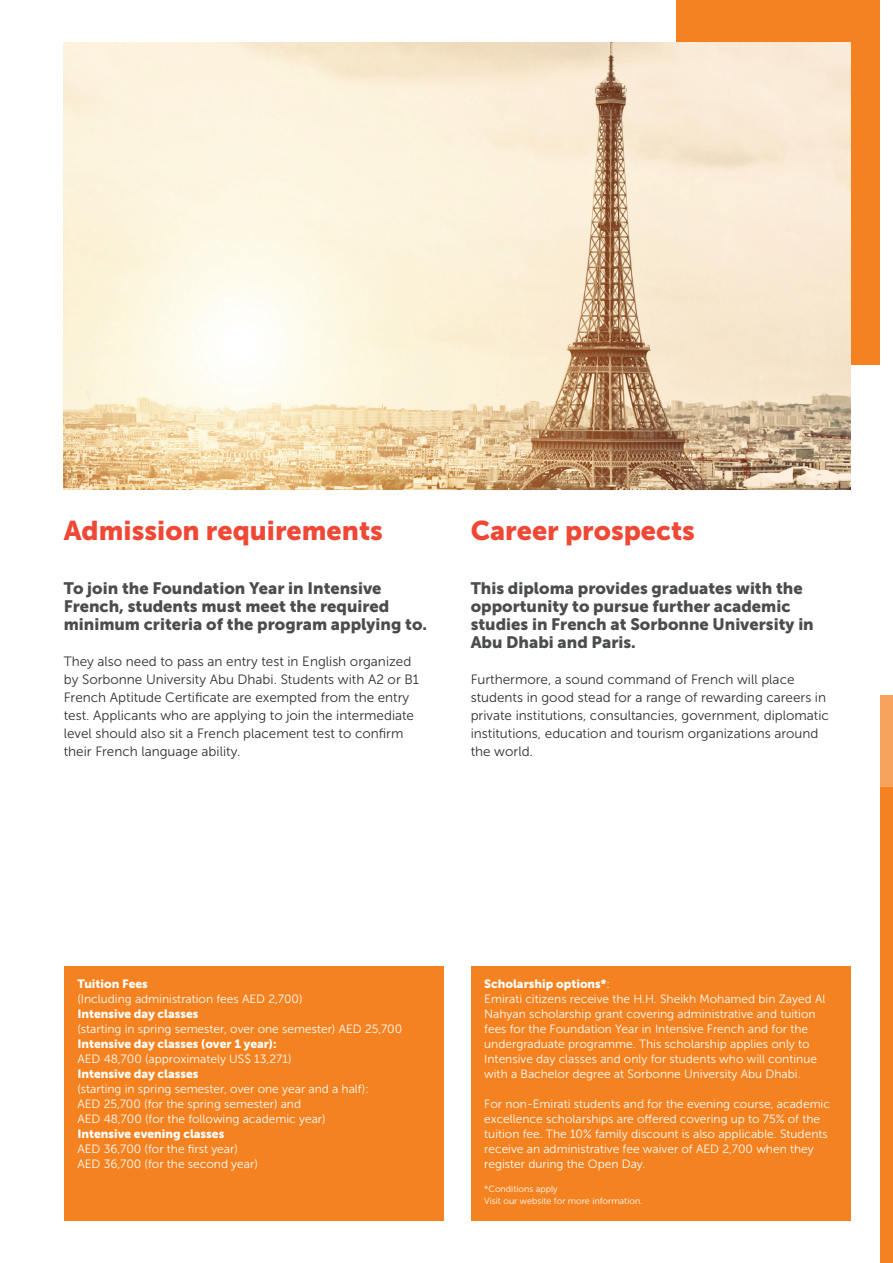
<style>
.page{position:relative;width:893px;height:1263px;background:#fff}
.page>*{position:absolute;margin:0;border:0;box-sizing:border-box;transform-origin:0 0}
.t1{font:27px "Museo Sans 900";color:#ef4835}
.t2{font:16.5px/18px "Museo Sans 900";color:#4b4c4d}
.t3{font:13.5px/18px "Museo Sans 300";color:#312f30}
.t4{font:12px/15px "Museo Sans 300";color:#fff}
.t5{font:12px "Museo Sans 900";color:#fff}
.t6{font:9px "Museo Sans 300";color:#fff}
.s1{font-family:"Museo Sans 300"}
</style>
<div class="page">
<div style="left:676px;top:0;width:217px;height:364px;background:#f58220"></div>
<div style="left:471px;top:966px;width:379px;height:254px;background:#f58220"></div>
<div style="left:64px;top:966px;width:380px;height:254px;background:#f58220"></div>
<img style="left:64px;top:43px;width:786px;height:446px">
<div style="left:880px;top:0;width:13px;height:1263px;background:#f58220"></div>
<div style="left:880px;top:0;width:13px;height:787px;background:#f8a35c"></div>
<div style="left:880px;top:0;width:13px;height:695px;background:#fff"></div>
<p class="t1" style="left:64px;top:515px;width:321px">Admission requirements</p>
<p class="t2" style="left:64px;top:579px;width:365px">To join the Foundation Year in Intensive<br>French, students must meet the required minimum criteria of the program applying to.</p>
<p class="t3" style="left:64px;top:652px;width:357px">They also need to pass an entry test in English organized by Sorbonne University Abu Dhabi. Students with A2 or B1<br>French Aptitude Certificate are exempted from the entry test. Applicants who are applying to join the intermediate level should also sit a French placement test to confirm their French language ability.</p>
<p class="t1" style="left:471px;top:515px;width:226px">Career prospects</p>
<p class="t2" style="left:471px;top:579px;width:345px">This diploma provides graduates with the opportunity to pursue further academic studies in French at Sorbonne University in</p>
<p class="t2" style="left:471px;top:633px;width:167px">Abu Dhabi and Paris.</p>
<p class="t3" style="left:471px;top:670px;width:360px">Furthermore, a sound command of French will place students in good stead for a range of rewarding careers in private institutions, consultancies, government, diplomatic institutions, education and tourism organizations around the world.</p>
<p class="t5" style="left:77px;top:977px;width:72px">Tuition Fees</p>
<p class="t4" style="left:77px;top:991px;width:227px">(Including administration fees AED 2,700)</p>
<p class="t5" style="left:77px;top:1007px;width:123px">Intensive day classes</p>
<p class="t4" style="left:77px;top:1021px;width:326px">(starting in spring semester, over one semester) AED 25,700</p>
<p class="t5" style="left:77px;top:1037px;width:201px">Intensive day classes (over 1 year):</p>
<p class="t4" style="left:77px;top:1051px;width:216px">AED 48,700 (approximately US$ 13,271)</p>
<p class="t5" style="left:77px;top:1067px;width:123px">Intensive day classes</p>
<p class="t4" style="left:77px;top:1081px;width:293px">(starting in spring semester, over one year and a half):</p>
<p class="t4" style="left:77px;top:1096px;width:225px">AED 25,700 (for the spring semester) and</p>
<p class="t4" style="left:77px;top:1111px;width:250px">AED 48,700 (for the following academic year)</p>
<p class="t5" style="left:77px;top:1127px;width:148px">Intensive evening classes</p>
<p class="t4" style="left:77px;top:1141px;width:162px">AED 36,700 (for the first year)</p>
<p class="t4" style="left:77px;top:1156px;width:182px">AED 36,700 (for the second year)</p>
<p class="t5" style="left:484px;top:977px;width:127px">Scholarship options*<span class="s1">:</span></p>
<p class="t4" style="left:484px;top:991px;width:343px">Emirati citizens receive the H.H. Sheikh Mohamed bin Zayed Al Nahyan scholarship grant covering administrative and tuition fees for the Foundation Year in Intensive French and for the undergraduate programme. This scholarship applies only to Intensive day classes and only for students who will continue with a Bachelor degree at Sorbonne University Abu Dhabi.</p>
<p class="t4" style="left:484px;top:1096px;width:347px">For non-Emirati students and for the evening course, academic excellence scholarships are offered covering up to 75% of the tuition fee. The 10% family discount is also applicable. Students receive an administrative fee waiver of AED 2,700 when they register during the Open Day.</p>
<p class="t6" style="left:484px;top:1184px;width:75px">*Conditions apply</p>
<p class="t6" style="left:484px;top:1196px;width:160px">Visit our website for more information.</p>
</div>
